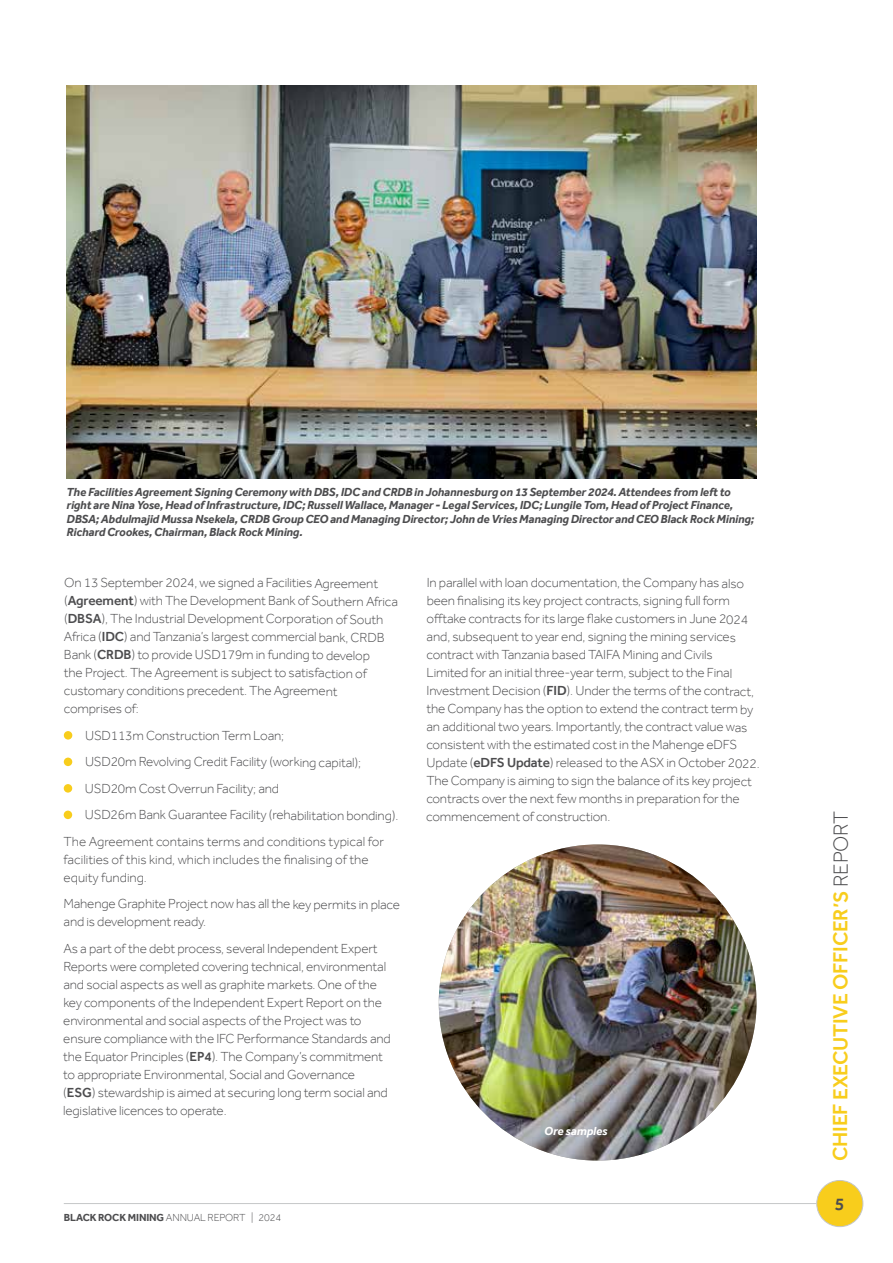
<style>
.page{position:relative;width:893px;height:1263px;background:#fff}
.page>*{position:absolute;margin:0;border:0;box-sizing:border-box;transform-origin:0 0}
.t1{font:500 21px "Effra";letter-spacing:-.015em;color:#f8cd1c}
.t2{font:500 18px "Effra";color:#4d4d4f}
.t3{font:300 13.5px/18px "Effra";letter-spacing:-.015em;color:#4d4d4f}
.t4{font:italic 700 12px/13.5px "Effra";letter-spacing:-.01em;color:#4d4d4f}
.t5{font:italic 700 12px "Effra";letter-spacing:-.01em;color:#fff}
.t6{font:300 10.5px "Effra";letter-spacing:-.015em;color:#4d4d4f}
.s1{font-weight:500}
.s2{font-weight:700}
.s3{font-weight:300;color:#4d4d4f}
</style>
<div class="page">
<hr style="left:64px;top:1203px;width:752px;height:1px;background:#c5c7c9">
<div style="left:817px;top:1180px;width:46px;height:46px;background:#f8cd1c;border-radius:50%"></div>
<div style="left:816px;top:1180px;width:47px;height:47px;border:1px solid #c5c7c9;border-radius:50%"></div>
<div style="left:64px;top:731px;width:8px;height:9px;background:#f8cd1c;border-radius:50%"></div>
<div style="left:64px;top:757px;width:8px;height:9px;background:#f8cd1c;border-radius:50%"></div>
<div style="left:64px;top:784px;width:8px;height:9px;background:#f8cd1c;border-radius:50%"></div>
<div style="left:64px;top:811px;width:8px;height:8px;background:#f8cd1c;border-radius:50%"></div>
<img style="left:67px;top:85px;width:690px;height:393px">
<img style="left:439px;top:844px;width:317px;height:316px">
<p class="t4" style="left:67px;top:485px;width:689px">The Facilities Agreement Signing Ceremony with DBS, IDC and CRDB in Johannesburg on 13 September 2024. Attendees from left to right are Nina Yose, Head of Infrastructure, IDC; Russell Wallace, Manager - Legal Services, IDC; Lungile Tom, Head of Project Finance, DBSA; Abdulmajid Mussa Nsekela, CRDB Group CEO and Managing Director; John de Vries Managing Director and CEO Black Rock Mining; Richard Crookes, Chairman, Black Rock Mining.</p>
<p class="t3" style="left:64px;top:574px;width:336px">On 13 September 2024, we signed a Facilities Agreement (<span class="s1">Agreement</span>) with The Development Bank of Southern Africa (<span class="s1">DBSA</span>), The Industrial Development Corporation of South Africa (<span class="s1">IDC</span>) and Tanzania’s largest commercial bank, CRDB Bank (<span class="s1">CRDB</span>) to provide USD179m in funding to develop<br>the Project. The Agreement is subject to satisfaction of customary conditions precedent. The Agreement comprises of:</p>
<p class="t3" style="left:85px;top:726px;width:201px">USD113m Construction Term Loan;</p>
<p class="t3" style="left:85px;top:753px;width:278px">USD20m Revolving Credit Facility (working capital);</p>
<p class="t3" style="left:85px;top:779px;width:196px">USD20m Cost Overrun Facility; and</p>
<p class="t3" style="left:85px;top:806px;width:315px">USD26m Bank Guarantee Facility (rehabilitation bonding).</p>
<p class="t3" style="left:64px;top:832px;width:322px">The Agreement contains terms and conditions typical for</p>
<p class="t3" style="left:64px;top:850px;width:307px">facilities of this kind, which includes the finalising of the equity funding.</p>
<p class="t3" style="left:63px;top:895px;width:338px">Mahenge Graphite Project now has all the key permits in place and is development ready.</p>
<p class="t3" style="left:63px;top:939px;width:329px">As a part of the debt process, several Independent Expert Reports were completed covering technical, environmental and social aspects as well as graphite markets. One of the key components of the Independent Expert Report on the environmental and social aspects of the Project was to ensure compliance with the IFC Performance Standards and the Equator Principles (<span class="s1">EP4</span>). The Company’s commitment to appropriate Environmental, Social and Governance (<span class="s1">ESG</span>) stewardship is aimed at securing long term social and legislative licences to operate.</p>
<p class="t3" style="left:426px;top:574px;width:335px">In parallel with loan documentation, the Company has also been finalising its key project contracts, signing full form offtake contracts for its large flake customers in June 2024 and, subsequent to year end, signing the mining services contract with Tanzania based TAIFA Mining and Civils<br>Limited for an initial three-year term, subject to the Final Investment Decision (<span class="s1">FID</span>). Under the terms of the contract, the Company has the option to extend the contract term by an additional two years. Importantly, the contract value was consistent with the estimated cost in the Mahenge eDFS Update (<span class="s1">eDFS Update</span>) released to the ASX in October 2022.<br>The Company is aiming to sign the balance of its key project contracts over the next few months in preparation for the commencement of construction.</p>
<p class="t5" style="left:544px;top:1124px;width:65px">Ore samples</p>
<p class="t6" style="left:64px;top:1211px;width:219px"><span class="s2">BLACK ROCK MINING</span> ANNUAL REPORT | 2024</p>
<h1 class="t1" style="left:828px;top:1161px;width:352px;rotate:-90deg">CHIEF EXECUTIVE OFFICER’S <span class="s3">REPORT</span></h1>
<h2 class="t2" style="left:835px;top:1193px;width:11px">5</h2>
</div>
